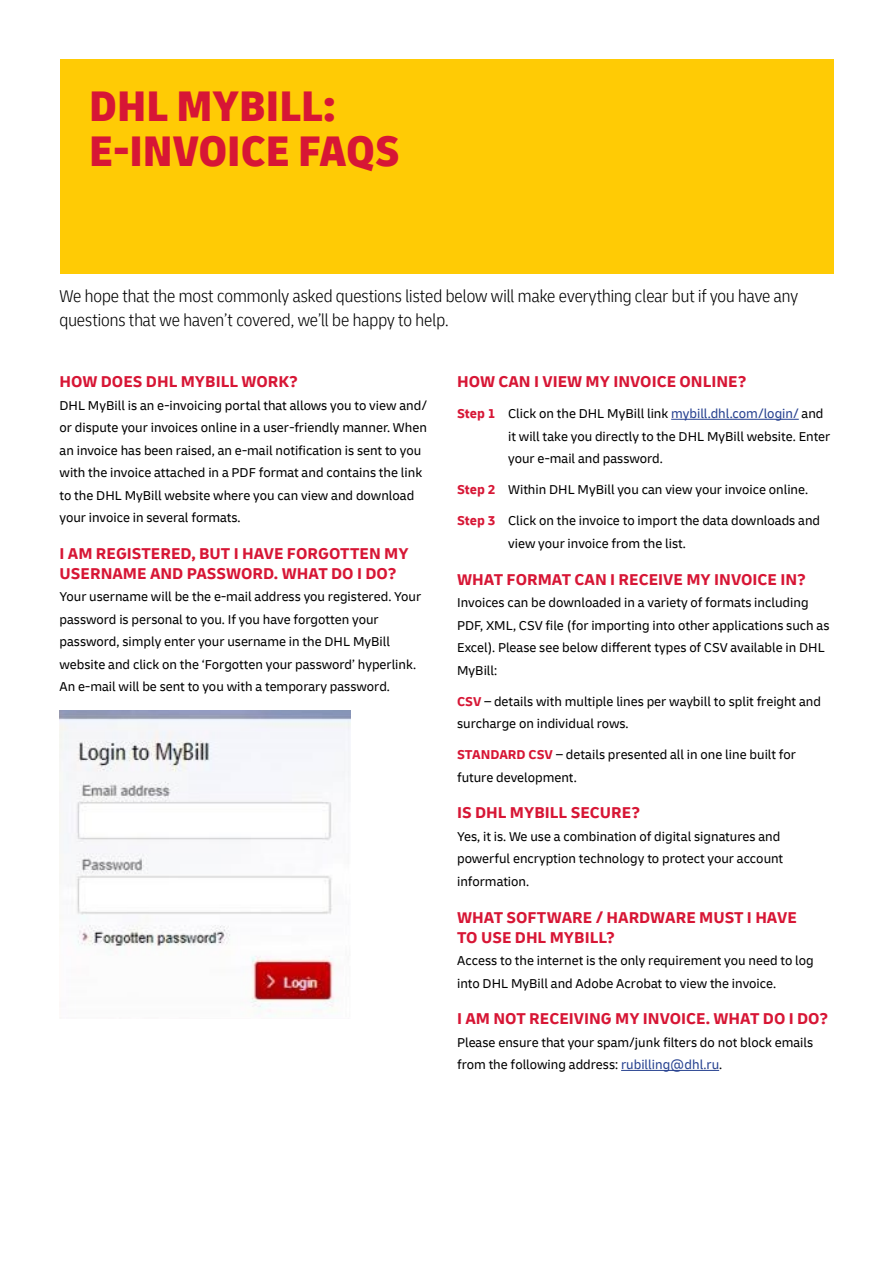
<style>
.page{position:relative;width:893px;height:1263px;background:#fff}
.page>*{position:absolute;margin:0;border:0;box-sizing:border-box;transform-origin:0 0}
.t1{font:900 condensed 45px/45px "Delivery";color:#d71635}
.t2{font:300 condensed 18px/24.3px "Delivery";color:#000}
.t3{font:700 16.5px/19.8px "Delivery";color:#d71635}
.t4{font:13.5px/22.5px "Delivery";color:#000}
.s1{font-weight:700;color:#d71635}
.s2{color:#25408f}
</style>
<div class="page">
<hr style="left:671px;top:419px;width:128px;height:1px;background:#25408f">
<hr style="left:621px;top:1070px;width:98px;height:1px;background:#25408f">
<img style="left:59px;top:710px;width:291px;height:302px">
<div style="left:60px;top:60px;width:773px;height:214px;background:#ffcb05"></div>
<h1 class="t1" style="left:89px;top:84px;width:312px">DHL MYBILL:<br>E-INVOICE FAQS</h1>
<h2 class="t2" style="left:60px;top:284px;width:740px">We hope that the most commonly asked questions listed below will make everything clear but if you have any questions that we haven’t covered, we’ll be happy to help.</h2>
<p class="t3" style="left:60px;top:372px;width:240px">HOW DOES DHL MYBILL WORK?</p>
<p class="t4" style="left:60px;top:394px;width:369px">DHL MyBill is an e-invoicing portal that allows you to view and/ or dispute your invoices online in a user-friendly manner. When an invoice has been raised, an e-mail notification is sent to you with the invoice attached in a PDF format and contains the link to the DHL MyBill website where you can view and download your invoice in several formats.</p>
<p class="t3" style="left:60px;top:544px;width:351px">I AM REGISTERED, BUT I HAVE FORGOTTEN MY<br>USERNAME AND PASSWORD. WHAT DO I DO?</p>
<p class="t4" style="left:60px;top:585px;width:363px">Your username will be the e-mail address you registered. Your password is personal to you. If you have forgotten your password, simply enter your username in the DHL MyBill website and click on the ‘Forgotten your password’ hyperlink.<br>An e-mail will be sent to you with a temporary password.</p>
<p class="t3" style="left:457px;top:372px;width:291px">HOW CAN I VIEW MY INVOICE ONLINE?</p>
<p class="t4" style="left:508px;top:402px;width:324px;text-indent:-51px"><span class="s1">Step 1</span> Click on the DHL MyBill link <span class="s2">mybill.dhl.com/login/</span> and it will take you directly to the DHL MyBill website. Enter your e-mail and password.</p>
<p class="t4" style="left:457px;top:478px;width:353px"><span class="s1">Step 2</span> Within DHL MyBill you can view your invoice online.</p>
<p class="t4" style="left:508px;top:509px;width:314px;text-indent:-51px"><span class="s1">Step 3</span> Click on the invoice to import the data downloads and view your invoice from the list.</p>
<p class="t3" style="left:457px;top:569px;width:350px">WHAT FORMAT CAN I RECEIVE MY INVOICE IN?</p>
<p class="t4" style="left:457px;top:591px;width:374px">Invoices can be downloaded in a variety of formats including PDF, XML, CSV file (for importing into other applications such as Excel). Please see below different types of CSV available in DHL MyBill:</p>
<p class="t4" style="left:457px;top:690px;width:365px"><span class="s1">CSV</span> – details with multiple lines per waybill to split freight and surcharge on individual rows.</p>
<p class="t4" style="left:457px;top:743px;width:340px"><span class="s1">STANDARD CSV</span> – details presented all in one line built for future development.</p>
<p class="t3" style="left:457px;top:803px;width:185px">IS DHL MYBILL SECURE?</p>
<p class="t4" style="left:457px;top:825px;width:328px">Yes, it is. We use a combination of digital signatures and powerful encryption technology to protect your account information.</p>
<p class="t3" style="left:457px;top:907px;width:341px">WHAT SOFTWARE / HARDWARE MUST I HAVE<br>TO USE DHL MYBILL?</p>
<p class="t4" style="left:457px;top:949px;width:358px">Access to the internet is the only requirement you need to log into DHL MyBill and Adobe Acrobat to view the invoice.</p>
<p class="t3" style="left:457px;top:1009px;width:373px">I AM NOT RECEIVING MY INVOICE. WHAT DO I DO?</p>
<p class="t4" style="left:457px;top:1031px;width:358px">Please ensure that your spam/junk filters do not block emails from the following address: <span class="s2">rubilling@dhl.ru</span>.</p>
</div>
